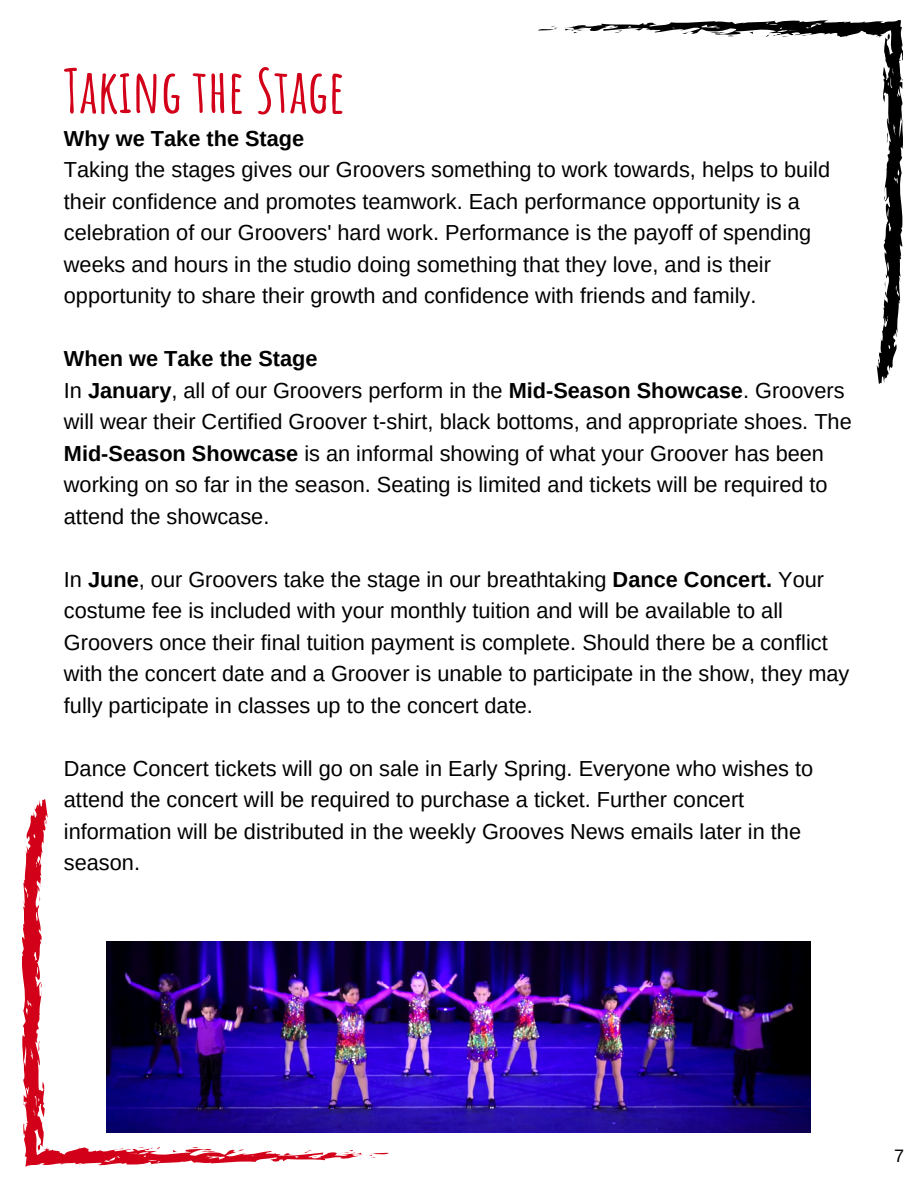
<style>
.page{position:relative;width:918px;height:1188px;background:#fff}
.page>*{position:absolute;margin:0;border:0;box-sizing:border-box;transform-origin:0 0}
.t1{font:700 60px "Amatic SC";color:#d20018}
.t2{font:21.75px/31.5px "Arimo";color:#000}
.t3{font:700 21.75px "Arimo";color:#000}
.t4{font:18px "Arimo";color:#000}
.s1{font-weight:700}
</style>
<div class="page">
<svg style="left:538px;top:26px;width:20px;height:4px"></svg>
<svg style="left:565px;top:20px;width:338px;height:364px"></svg>
<svg style="left:571px;top:30px;width:16px;height:4px"></svg>
<svg style="left:614px;top:30px;width:11px;height:3px"></svg>
<svg style="left:632px;top:28px;width:11px;height:3px"></svg>
<svg style="left:886px;top:133px;width:3px;height:10px"></svg>
<svg style="left:369px;top:1153px;width:19px;height:5px"></svg>
<svg style="left:22px;top:799px;width:340px;height:368px"></svg>
<svg style="left:339px;top:1149px;width:16px;height:5px"></svg>
<svg style="left:301px;top:1150px;width:11px;height:3px"></svg>
<svg style="left:283px;top:1153px;width:11px;height:3px"></svg>
<svg style="left:37px;top:1041px;width:4px;height:10px"></svg>
<svg style="left:39px;top:894px;width:2px;height:8px"></svg>
<img style="left:107px;top:942px;width:704px;height:191px">
<h1 class="t1" style="left:64px;top:52px;width:283px">Taking the Stage</h1>
<p class="t3" style="left:64px;top:126px;width:242px">Why we Take the Stage</p>
<p class="t2" style="left:64px;top:154px;width:768px">Taking the stages gives our Groovers something to work towards, helps to build their confidence and promotes teamwork. Each performance opportunity is a celebration of our Groovers' hard work. Performance is the payoff of spending weeks and hours in the studio doing something that they love, and is their opportunity to share their growth and confidence with friends and family.</p>
<p class="t2" style="left:64px;top:343px;width:789px"><span class="s1">When we Take the Stage<br></span>In <span class="s1">January</span>, all of our Groovers perform in the <span class="s1">Mid-Season Showcase</span>. Groovers will wear their Certified Groover t-shirt, black bottoms, and appropriate shoes. The <span class="s1">Mid-Season Showcase</span> is an informal showing of what your Groover has been working on so far in the season. Seating is limited and tickets will be required to attend the showcase.</p>
<p class="t2" style="left:64px;top:563px;width:787px">In <span class="s1">June</span>, our Groovers take the stage in our breathtaking <span class="s1">Dance Concert.</span> Your costume fee is included with your monthly tuition and will be available to all Groovers once their final tuition payment is complete. Should there be a conflict with the concert date and a Groover is unable to participate in the show, they may fully participate in classes up to the concert date.</p>
<p class="t2" style="left:64px;top:752px;width:751px">Dance Concert tickets will go on sale in Early Spring. Everyone who wishes to attend the concert will be required to purchase a ticket. Further concert information will be distributed in the weekly Grooves News emails later in the season.</p>
<p class="t4" style="left:894px;top:1146px;width:12px">7</p>
</div>
